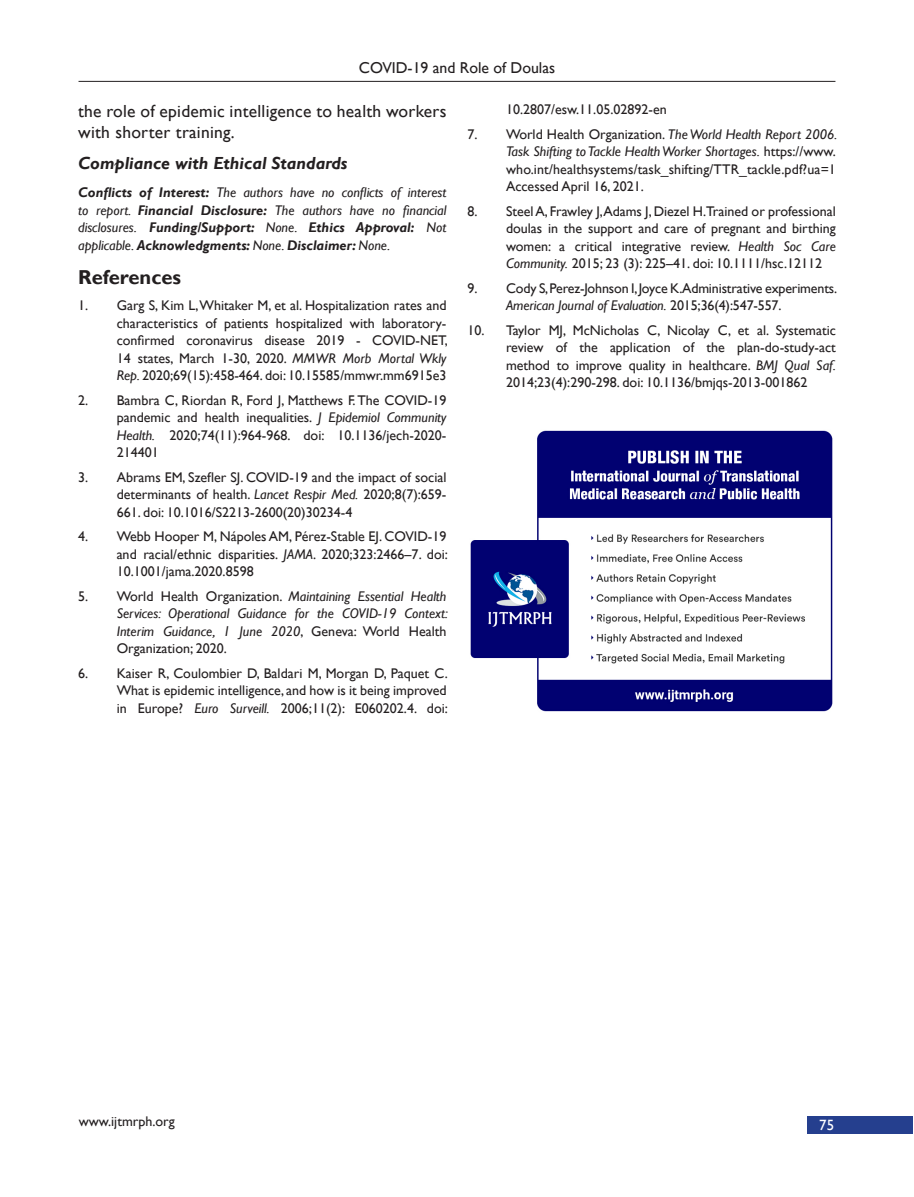
<style>
.page{position:relative;width:914px;height:1197px;background:#fff}
.page>*{position:absolute;margin:0;border:0;box-sizing:border-box;transform-origin:0 0}
.t1{font:700 20.12px "Gill Sans";color:#231f20}
.TX_no_indent{font:17.5px/21px "Gill Sans";letter-spacing:.015em;color:#231f20}
.t2{font:italic 700 17.5px "Gill Sans";color:#231f20}
.t3{font:15.75px "Gill Sans";color:#231f20}
.t4{font:14.88px "Gill Sans";color:#fff}
.REF{font:14px/17.5px "Gill Sans";color:#231f20;text-align:justify}
.TX_no_indent-2{font:italic 14px/17.5px "Gill Sans";color:#231f20;text-align:justify}
.REF-2{font:italic 14px/17.5px "Gill Sans";color:#231f20;text-align:justify}
.s1{font-weight:700}
.s2{font-style:italic}
.s3{font-style:normal}
</style>
<div class="page">
<hr style="left:78px;top:81px;width:757px;height:1px;background:#231f20">
<div style="left:807px;top:1117px;width:105px;height:17px;background:#253f8e"></div>
<img style="left:470px;top:430px;width:363px;height:282px">
<p class="t3" style="left:359px;top:59px;width:198px">COVID-19 and Role of Doulas</p>
<p class="TX_no_indent" style="left:78px;top:101px;width:370px">the role of epidemic intelligence to health workers with shorter training.</p>
<h2 class="t2" style="left:78px;top:153px;width:271px">Compliance with Ethical Standards</h2>
<p class="TX_no_indent-2" style="left:78px;top:184px;width:370px"><span class="s1">Conflicts of Interest:</span> The authors have no conflicts of interest to report. <span class="s1">Financial Disclosure:</span> The authors have no financial disclosures. <span class="s1">Funding/Support:</span> None. <span class="s1">Ethics Approval:</span> Not applicable. <span class="s1">Acknowledgments:</span> None. <span class="s1">Disclaimer:</span> None.</p>
<h1 class="t1" style="left:78px;top:265px;width:104px">References</h1>
<p class="REF" style="left:117px;top:297px;width:333px;text-indent:-38px">1. Garg S, Kim L, Whitaker M, et al. Hospitalization rates and characteristics of patients hospitalized with laboratory&shy;confirmed coronavirus disease 2019 - COVID-NET, 14 states, March 1-30, 2020. <span class="s2">MMWR Morb Mortal Wkly Rep.</span> 2020;69(15):458-464. doi: 10.15585/mmwr.mm6915e3</p>
<p class="REF" style="left:117px;top:391px;width:331px;text-indent:-38px">2. Bambra C, Riordan R, Ford J, Matthews F. The COVID-19 pandemic and health inequalities. <span class="s2">J Epidemiol Community Health.</span> 2020;74(11):964-968. doi: 10.1136/jech-2020- 214401</p>
<p class="REF" style="left:117px;top:468px;width:331px;text-indent:-38px">3. Abrams EM, Szefler SJ. COVID-19 and the impact of social determinants of health. <span class="s2">Lancet Respir Med.</span> 2020;8(7):659- 661. doi: 10.1016/S2213-2600(20)30234-4</p>
<p class="REF" style="left:117px;top:528px;width:333px;text-indent:-38px">4. Webb Hooper M, Nápoles AM, Pérez-Stable EJ. COVID-19 and racial/ethnic disparities. <span class="s2">JAMA</span>. 2020;323:2466–7. doi:<br>10.1001/jama.2020.8598</p>
<p class="REF-2" style="left:117px;top:587px;width:333px;text-indent:-38px"><span class="s3">5. World Health Organization.</span> Maintaining Essential Health Services: Operational Guidance for the COVID-19 Context:<br>Interim Guidance, 1 June 2020<span class="s3">, Geneva: World Health Organization; 2020.</span></p>
<p class="REF" style="left:117px;top:664px;width:333px;text-indent:-38px">6. Kaiser R, Coulombier D, Baldari M, Morgan D, Paquet C.<br>What is epidemic intelligence, and how is it being improved in Europe? <span class="s2">Euro Surveill.</span> 2006;11(2): E060202.4. doi:</p>
<p class="REF" style="left:506px;top:101px;width:162px">10.2807/esw.11.05.02892-en</p>
<p class="REF" style="left:506px;top:126px;width:333px;text-indent:-38px">7. World Health Organization. <span class="s2">The World Health Report 2006.<br>Task Shifting to Tackle Health Worker Shortages.</span> https://www. who.int/healthsystems/task_shifting/TTR_tackle.pdf?ua=1<br>Accessed April 16, 2021.</p>
<p class="REF" style="left:506px;top:203px;width:331px;text-indent:-38px">8. Steel A, Frawley J,Adams J, Diezel H.Trained or professional doulas in the support and care of pregnant and birthing women: a critical integrative review. <span class="s2">Health Soc Care Community.</span> 2015; 23 (3): 225–41. doi: 10.1111/hsc.12112</p>
<p class="REF" style="left:506px;top:280px;width:333px;text-indent:-38px">9. Cody S, Perez-Johnson I, Joyce K.Administrative experiments.<br><span class="s2">American Journal of Evaluation.</span> 2015;36(4):547-557.</p>
<p class="REF" style="left:506px;top:322px;width:331px;text-indent:-38px">10. Taylor MJ, McNicholas C, Nicolay C, et al. Systematic review of the application of the plan-do-study-act method to improve quality in healthcare. <span class="s2">BMJ Qual Saf.<br></span>2014;23(4):290-298. doi: 10.1136/bmjqs-2013-001862</p>
<p class="REF" style="left:79px;top:1113px;width:97px">www.ijtmrph.org</p>
<p class="t4" style="left:819px;top:1117px;width:16px">75</p>
</div>
